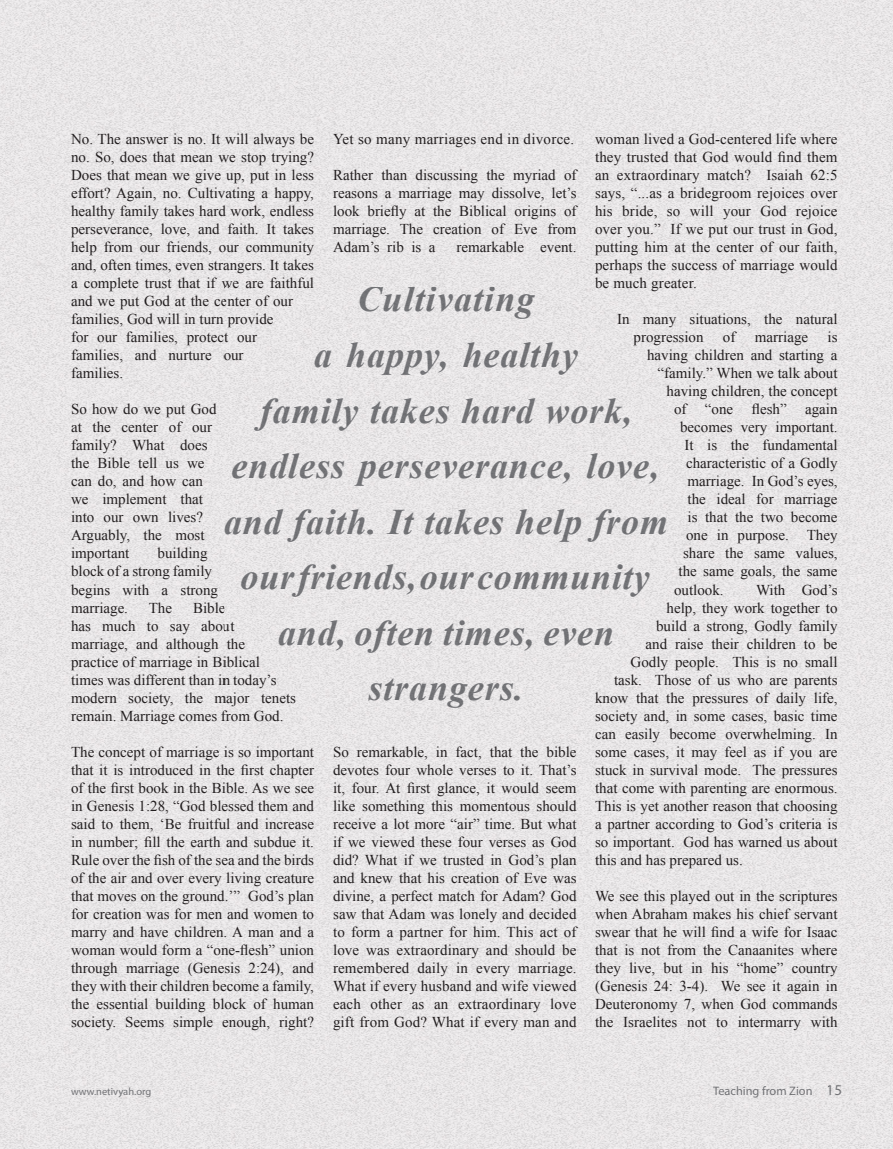
<style>
.page{position:relative;width:893px;height:1149px;background:#fff}
.page>*{position:absolute;margin:0;border:0;box-sizing:border-box;transform-origin:0 0}
.t1{font:italic 700 36px/55.5px "Times New Roman";letter-spacing:.025em;color:#7e8083;text-align:center}
.t2{font:15px/18px "Times New Roman";color:#231f20}
.t3{font:15px "Times New Roman";letter-spacing:.02em;color:#231f20}
.t4{font:12.3px "Myriad Pro";color:#7e8083}
.t5{font:10.5px "Myriad Pro";color:#7e8083}
.s1{font-size:15px}
</style>
<div class="page">
<img style="left:0;top:0;width:893px;height:1148px">
<p class="t2" style="left:71px;top:130px;width:245px">No. The answer is no. It will always be no. So, does that mean we stop trying?<br>Does that mean we give up, put in less effort? Again, no. Cultivating a happy, healthy family takes hard work, endless perseverance, love, and faith. It takes help from our friends, our community and, often times, even strangers. It takes a complete trust that if we are faithful and we put God at the center of our families, God will in turn provide<br>for our families, protect our<br>families, and nurture our<br>families.</p>
<p class="t2" style="left:71px;top:400px;width:147px">So how do we put God at the center of our family? What does the Bible tell us we can do, and how can we implement that into our own lives?<br>Arguably, the most important</p>
<p class="t3" style="left:333px;top:129px;width:243px">Yet so many marriages end in divorce.</p>
<p class="t2" style="left:333px;top:166px;width:245px;text-align:justify">Rather than discussing the myriad of reasons a marriage may dissolve, let’s look briefly at the Biblical origins of marriage. The creation of Eve from Adam’s rib is a</p>
<p class="t2" style="left:595px;top:130px;width:244px;text-align:justify">woman lived a God-centered life where they trusted that God would find them an extraordinary match? Isaiah 62:5 says, “...as a bridegroom rejoices over his bride, so will your God rejoice over you.” If we put our trust in God, putting him at the center of our faith, perhaps the success of marriage would be much greater.</p>
<p class="t2" style="left:634px;top:310px;width:206px;text-indent:-16px">In many situations, the natural progression</p>
<p class="t2" style="left:457px;top:238px;width:122px">remarkable event.</p>
<h1 class="t1" style="left:224px;top:270px;width:445px">Cultivating<br>a happy, healthy<br>family takes hard work, endless perseverance, love, and faith. It takes help from our friends, our community and, often times, even strangers.</h1>
<p class="t2" style="left:723px;top:328px;width:14px">of</p>
<p class="t2" style="left:755px;top:328px;width:55px">marriage</p>
<p class="t2" style="left:828px;top:328px;width:12px">is</p>
<p class="t2" style="left:647px;top:346px;width:192px">having children and starting a</p>
<p class="t2" style="left:658px;top:364px;width:182px">“family.” When we talk about</p>
<p class="t2" style="left:667px;top:382px;width:173px">having children, the concept</p>
<p class="t2" style="left:674px;top:400px;width:165px">of “one flesh” again</p>
<p class="t2" style="left:680px;top:418px;width:159px">becomes very important.</p>
<p class="t2" style="left:685px;top:436px;width:155px">It is the fundamental</p>
<p class="t2" style="left:686px;top:454px;width:153px">characteristic of a Godly</p>
<p class="t2" style="left:688px;top:472px;width:152px">marriage. In God’s eyes,</p>
<p class="t2" style="left:688px;top:490px;width:152px">the ideal for marriage</p>
<p class="t2" style="left:688px;top:508px;width:152px">is that the two become</p>
<p class="t2" style="left:686px;top:526px;width:153px">one in purpose. They</p>
<p class="t2" style="left:683px;top:544px;width:156px">share the same values,</p>
<p class="t2" style="left:679px;top:562px;width:161px">the same goals, the same</p>
<p class="t2" style="left:674px;top:580px;width:51px">outlook.</p>
<p class="t2" style="left:756px;top:580px;width:83px">With God’s</p>
<p class="t2" style="left:667px;top:598px;width:173px">help, they work together to</p>
<p class="t2" style="left:656px;top:616px;width:183px">build a strong, Godly family</p>
<p class="t2" style="left:646px;top:634px;width:194px">and raise their children to be</p>
<p class="t2" style="left:631px;top:652px;width:209px">Godly people. This is no small</p>
<p class="t2" style="left:614px;top:670px;width:225px">task. Those of us who are parents</p>
<p class="t2" style="left:595px;top:688px;width:244px">know that the pressures of daily life,</p>
<p class="t2" style="left:595px;top:706px;width:244px">society and, in some cases, basic time</p>
<p class="t2" style="left:595px;top:724px;width:244px">can easily become overwhelming. In</p>
<p class="t2" style="left:595px;top:742px;width:244px">some cases, it may feel as if you are</p>
<p class="t2" style="left:595px;top:760px;width:244px">stuck in survival mode. The pressures</p>
<p class="t2" style="left:595px;top:778px;width:244px">that come with parenting are enormous.</p>
<p class="t2" style="left:595px;top:796px;width:244px">This is yet another reason that choosing</p>
<p class="t2" style="left:595px;top:814px;width:244px">a partner according to God’s criteria is</p>
<p class="t2" style="left:595px;top:832px;width:244px">so important. God has warned us about</p>
<p class="t2" style="left:595px;top:850px;width:149px">this and has prepared us.</p>
<p class="t2" style="left:595px;top:886px;width:244px;text-align:justify">We see this played out in the scriptures when Abraham makes his chief servant swear that he will find a wife for Isaac that is not from the Canaanites where they live, but in his “home” country (Genesis 24: 3-4). We see it again in Deuteronomy 7, when God commands the Israelites not to intermarry with</p>
<p class="t2" style="left:71px;top:544px;width:149px;text-indent:86px">building block of a strong family begins with a strong marriage.</p>
<p class="t2" style="left:71px;top:598px;width:227px;text-indent:122px">Bible<br>has much to say about<br>marriage, and although the practice of marriage in Biblical times was different than in today’s modern society, the major tenets remain. Marriage comes from God.</p>
<p class="t2" style="left:71px;top:742px;width:245px;text-align:justify">The concept of marriage is so important that it is introduced in the first chapter of the first book in the Bible. As we see in Genesis 1:28, “God blessed them and said to them, ‘Be fruitful and increase in number; fill the earth and subdue it.<br>Rule over the fish of the sea and the birds of the air and over every living creature that moves on the ground.’” God’s plan for creation was for men and women to marry and have children. A man and a woman would form a “one-flesh” union through marriage (Genesis 2:24), and they with their children become a family, the essential building block of human society. Seems simple enough, right?</p>
<p class="t2" style="left:149px;top:598px;width:25px">The</p>
<p class="t2" style="left:333px;top:742px;width:245px;text-align:justify">So remarkable, in fact, that the bible devotes four whole verses to it. That’s it, four. At first glance, it would seem like something this momentous should receive a lot more “air” time. But what if we viewed these four verses as God did? What if we trusted in God’s plan and knew that his creation of Eve was divine, a perfect match for Adam? God saw that Adam was lonely and decided to form a partner for him. This act of love was extraordinary and should be remembered daily in every marriage.<br>What if every husband and wife viewed each other as an extraordinary love gift from God? What if every man and</p>
<p class="t5" style="left:71px;top:1084px;width:82px">www.netivyah.org</p>
<p class="t4" style="left:713px;top:1082px;width:131px">Teaching from Zion <span class="s1">15</span></p>
</div>
